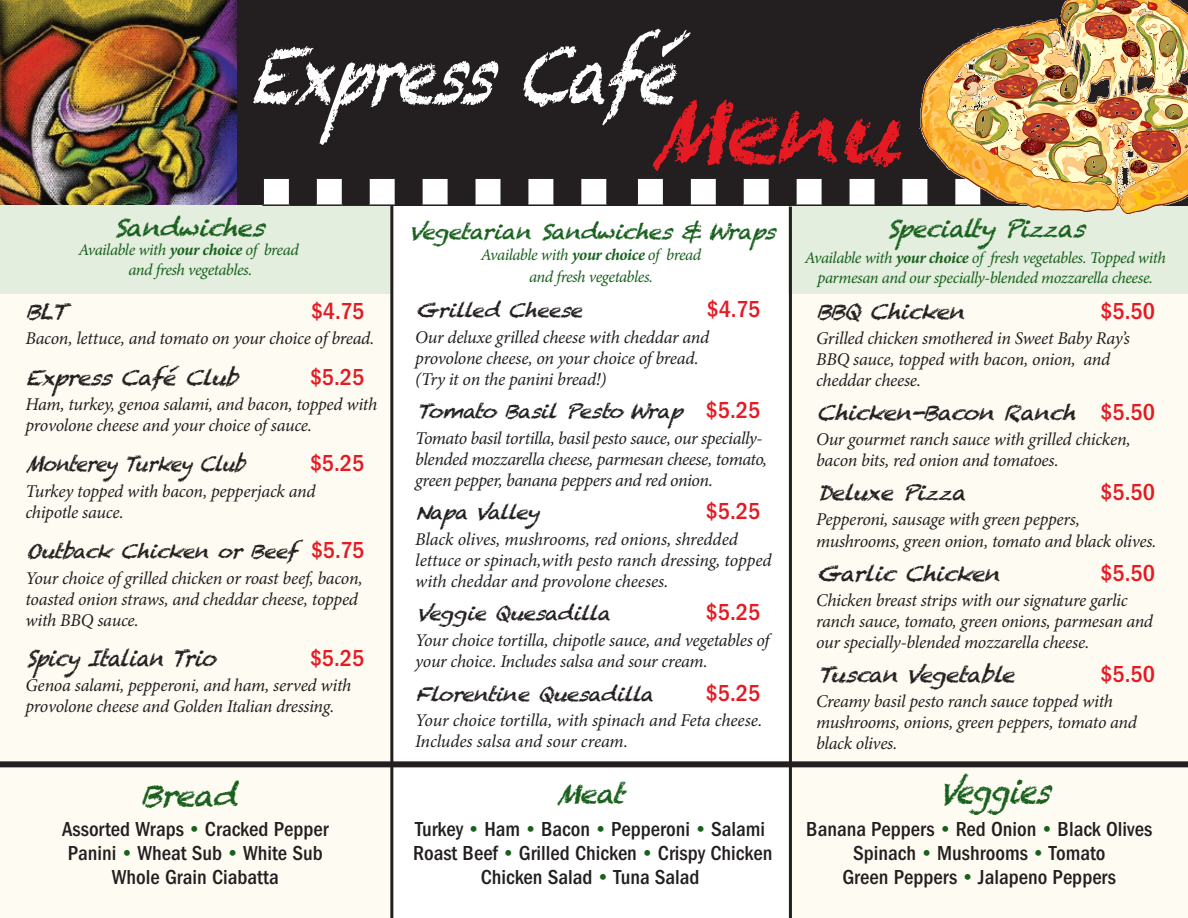
<style>
.page{position:relative;width:1188px;height:918px;background:#fff}
.page>*{position:absolute;margin:0;border:0;box-sizing:border-box;transform-origin:0 0}
.t1{font:italic 90px "Chalkduster";color:#e51a23}
.t2{font:italic 77.55px "Chalkduster";color:#fff;scale:.81 1}
.t3{font:italic 33.75px "Chalkduster";color:#19601d;scale:.85 1}
.t4{font:italic 30px "Chalkduster";color:#19601d;scale:1.06 1}
.t5{font:italic 27px "Chalkduster";color:#19601d;scale:1.06 1}
.t6{font:24px "Franklin Got Cd Md ITC";color:#e51a23}
.t7{font:italic 24px "Chalkduster";color:#19601d}
.t8{font:italic 24px "Chalkduster";color:#19601d;scale:1.06 1}
.t9{font:italic 22.35px "Chalkduster";color:#231f20;scale:.92 1}
.t10{font:21px/24px "Franklin Got Cd Md ITC";color:#231f20;text-align:center}
.t11{font:italic 21px "Chalkduster";color:#231f20;scale:1.06 1}
.t12{font:italic 21px "Chalkduster";color:#19601d;scale:1.06 1}
.t13{font:italic 20.7px "Chalkduster";color:#231f20;scale:.92 1}
.t14{font:italic 19.5px "Chalkduster";color:#231f20;scale:1.06 1}
.t15{font:italic 18px/21px "Minion Pro";letter-spacing:-.015em;color:#231f20}
.t16{font:italic 16.5px/19.5px "Minion Pro";letter-spacing:-.03em;color:#19601d;text-align:center}
.s1{font-weight:700}
.s2{font-size:22.35px}
.s3{font-family:"Franklin Got Cd Md ITC";font-style:normal;font-size:24px;color:#e51a23}
.s4{color:#19601d}
</style>
<div class="page">
<div style="left:0;top:294px;width:392px;height:624px;background:#fefbf2"></div>
<div style="left:792px;top:294px;width:396px;height:624px;background:#fefbf2"></div>
<div style="left:236px;top:0;width:952px;height:213px;background:#231f20"></div>
<img style="left:0;top:0;width:236px;height:205px">
<div style="left:0;top:205px;width:392px;height:89px;background:#e3eede"></div>
<div style="left:393px;top:207px;width:396px;height:87px;background:#fff"></div>
<div style="left:789px;top:207px;width:399px;height:87px;background:#e3eede"></div>
<hr style="left:262px;top:204px;width:28px;height:2px;background:#231f20">
<hr style="left:290px;top:204px;width:26px;height:2px;background:#231f20">
<hr style="left:343px;top:204px;width:26px;height:2px;background:#231f20">
<hr style="left:369px;top:204px;width:26px;height:2px;background:#231f20">
<hr style="left:316px;top:204px;width:27px;height:2px;background:#231f20">
<img style="left:919px;top:0;width:269px;height:214px">
<svg style="left:263px;top:0;width:804px;height:205px"></svg>
<div style="left:657px;top:104px;width:249px;height:71px;background:#231f20"></div>
<div style="left:0;top:761px;width:1188px;height:6px;background:#231f20"></div>
<hr style="left:390px;top:205px;width:3px;height:713px;background:#231f20">
<hr style="left:789px;top:207px;width:3px;height:711px;background:#231f20">
<h2 class="t2" style="left:248px;top:30px;width:606px">ExpressCafé</h2>
<h1 class="t1" style="left:648px;top:78px;width:325px">Menu</h1>
<h3 class="t8" style="left:114px;top:213px;width:162px">Sandwiches</h3>
<p class="t16" style="left:79px;top:240px;width:222px">Available with <span class="s1">your choice</span> of bread and fresh vegetables.</p>
<p class="t11" style="left:26px;top:299px;width:57px">BLT</p>
<h3 class="t6" style="left:311px;top:297px;width:55px">$4.75</h3>
<p class="t15" style="left:26px;top:328px;width:350px">Bacon, lettuce, and tomato on your choice of bread.</p>
<p class="t11" style="left:26px;top:365px;width:218px">ExpressCaféClub</p>
<h3 class="t6" style="left:310px;top:363px;width:56px">$5.25</h3>
<p class="t15" style="left:26px;top:394px;width:353px">Ham, turkey, genoa salami, and bacon, topped with provolone cheese and your choice of sauce.</p>
<p class="t13" style="left:26px;top:452px;width:258px"><span class="s2">M</span>ontereyTurkeyClub</p>
<h3 class="t6" style="left:310px;top:449px;width:56px">$5.25</h3>
<p class="t15" style="left:26px;top:480px;width:292px">Turkey topped with bacon, pepperjack and chipotle sauce.</p>
<p class="t14" style="left:26px;top:540px;width:321px">OutbackChickenorBeef <span class="s3">$ 5 . 7 5</span></p>
<p class="t15" style="left:26px;top:567px;width:339px">Your choice of grilled chicken or roast beef, bacon, toasted onion straws, and cheddar cheese, topped with BBQ sauce.</p>
<p class="t9" style="left:26px;top:645px;width:228px">SpicyItalianTrio</p>
<h3 class="t6" style="left:310px;top:644px;width:56px">$5.25</h3>
<p class="t15" style="left:26px;top:675px;width:328px">Genoa salami, pepperoni, and ham, served with provolone cheese and Golden Italian dressing.</p>
<p class="t12" style="left:407px;top:220px;width:365px">VegetarianSandwiches&amp;Wraps</p>
<p class="t16" style="left:481px;top:245px;width:222px;line-height:21px">Available with <span class="s1">your choice</span> of bread and fresh vegetables.</p>
<p class="t14" style="left:415px;top:299px;width:174px">GrilledCheese</p>
<h3 class="t6" style="left:706px;top:295px;width:55px">$4.75</h3>
<p class="t15" style="left:415px;top:326px;width:295px">Our deluxe grilled cheese with cheddar and provolone cheese, on your choice of bread. (Try it on the panini bread!)</p>
<p class="t14" style="left:415px;top:400px;width:327px">TomatoBasilPestoWrap <span class="s3">$ 5 . 2 5</span></p>
<p class="t15" style="left:415px;top:427px;width:353px">Tomato basil tortilla, basil pesto sauce, our specially&shy;blended mozzarella cheese, parmesan cheese, tomato, green pepper, banana peppers and red onion.</p>
<p class="t14" style="left:415px;top:501px;width:133px">NapaValley</p>
<h3 class="t6" style="left:705px;top:497px;width:56px">$5.25</h3>
<p class="t15" style="left:415px;top:528px;width:358px">Black olives, mushrooms, red onions, shredded lettuce or spinach,with pesto ranch dressing, topped with cheddar and provolone cheeses.</p>
<p class="t14" style="left:415px;top:602px;width:201px">VeggieQuesadilla</p>
<h3 class="t6" style="left:705px;top:598px;width:56px">$5.25</h3>
<p class="t15" style="left:415px;top:630px;width:356px">Your choice tortilla, chipotle sauce, and vegetables of your choice. Includes salsa and sour cream.</p>
<p class="t14" style="left:415px;top:682px;width:242px">FlorentineQuesadilla</p>
<h3 class="t6" style="left:705px;top:679px;width:56px">$5.25</h3>
<p class="t15" style="left:415px;top:710px;width:348px">Your choice tortilla, with spinach and Feta cheese.<br>Includes salsa and sour cream.</p>
<h3 class="t7" style="left:887px;top:215px;width:219px">SpecialtyPizzas</h3>
<p class="t16" style="left:805px;top:248px;width:363px">Available with <span class="s1">your choice</span> of fresh vegetables. Topped with parmesan and our specially-blended mozzarella cheese.</p>
<p class="t11" style="left:816px;top:299px;width:158px">BBQChicken</p>
<h3 class="t6" style="left:1100px;top:297px;width:56px">$5.50</h3>
<p class="t15" style="left:816px;top:328px;width:315px">Grilled chicken smothered in Sweet Baby Ray’s<br>BBQ sauce, topped with bacon, onion, and cheddar cheese.</p>
<p class="t11" style="left:816px;top:400px;width:321px">Chicken-BaconRanch <span class="s3">$ 5 . 5 0</span></p>
<p class="t15" style="left:816px;top:429px;width:316px">Our gourmet ranch sauce with grilled chicken, bacon bits, red onion and tomatoes.</p>
<p class="t11" style="left:816px;top:480px;width:159px">DeluxePizza</p>
<h3 class="t6" style="left:1100px;top:478px;width:56px">$5.50</h3>
<p class="t15" style="left:816px;top:509px;width:342px;line-height:21.6px">Pepperoni, sausage with green peppers, mushrooms, green onion, tomato and black olives.</p>
<p class="t11" style="left:816px;top:561px;width:191px">GarlicChicken</p>
<h3 class="t6" style="left:1100px;top:559px;width:56px">$5.50</h3>
<p class="t15" style="left:816px;top:590px;width:339px">Chicken breast strips with our signature garlic ranch sauce, tomato, green onions, parmesan and our specially-blended mozzarella cheese.</p>
<p class="t11" style="left:816px;top:662px;width:205px">TuscanVegetable</p>
<h3 class="t6" style="left:1100px;top:660px;width:56px">$5.50</h3>
<p class="t15" style="left:816px;top:691px;width:322px">Creamy basil pesto ranch sauce topped with mushrooms, onions, green peppers, tomato and black olives.</p>
<h3 class="t4" style="left:140px;top:778px;width:116px">Bread</h3>
<h3 class="t5" style="left:556px;top:778px;width:87px">Meat</h3>
<h3 class="t3" style="left:937px;top:772px;width:166px">Veggies</h3>
<p class="t10" style="left:62px;top:817px;width:268px">Assorted Wraps <span class="s4">•</span> Cracked Pepper<br>Panini <span class="s4">•</span> Wheat Sub <span class="s4">•</span> White Sub<br>Whole Grain Ciabatta</p>
<p class="t10" style="left:413px;top:817px;width:361px">Turkey <span class="s4">•</span> Ham <span class="s4">•</span> Bacon <span class="s4">•</span> Pepperoni <span class="s4">•</span> Salami<br>Roast Beef <span class="s4">•</span> Grilled Chicken <span class="s4">•</span> Crispy Chicken<br>Chicken Salad <span class="s4">•</span> Tuna Salad</p>
<p class="t10" style="left:806px;top:817px;width:348px">Banana Peppers <span class="s4">•</span> Red Onion <span class="s4">•</span> Black Olives<br>Spinach <span class="s4">•</span> Mushrooms <span class="s4">•</span> Tomato<br>Green Peppers <span class="s4">•</span> Jalapeno Peppers</p>
</div>
